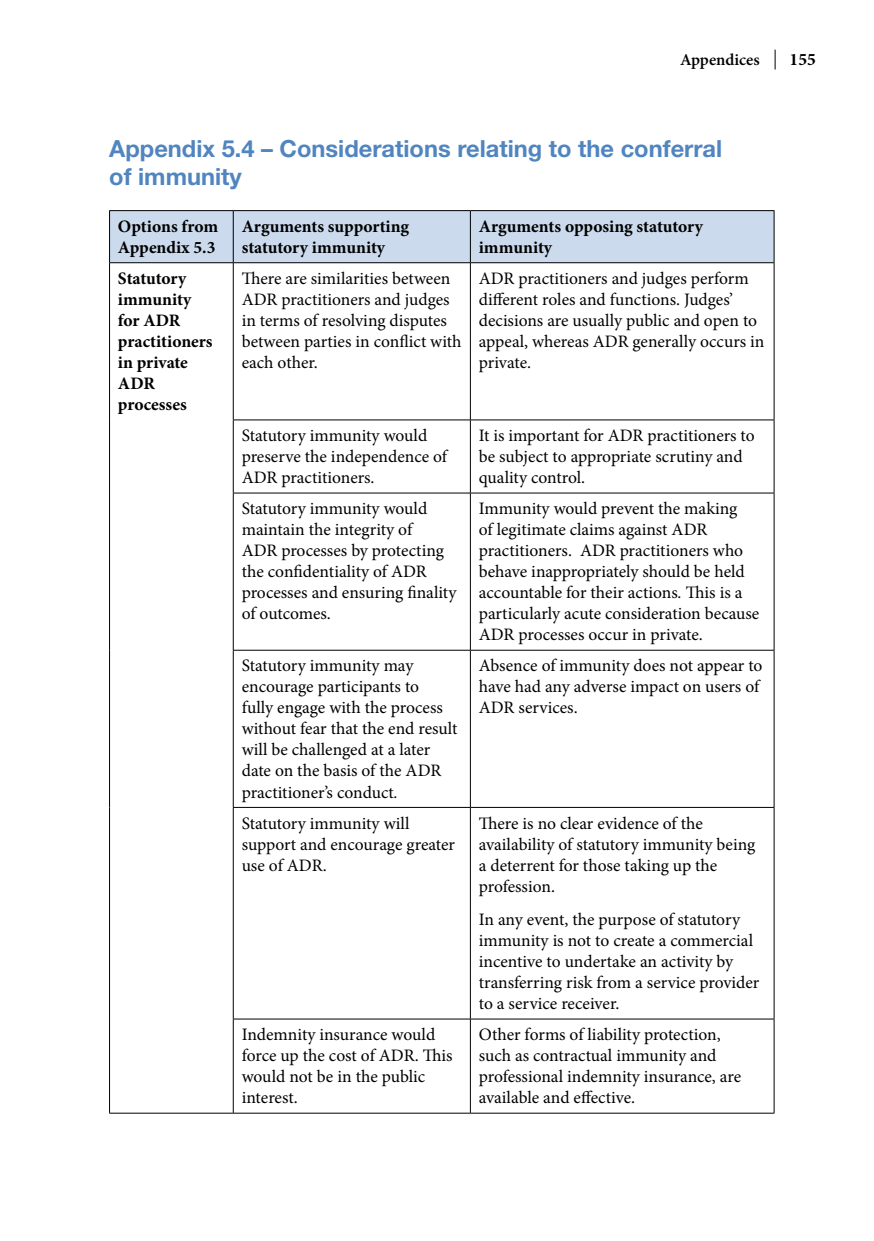
<style>
.page{position:relative;width:874px;height:1241px;background:#fff}
.page>*{position:absolute;margin:0;border:0;box-sizing:border-box;transform-origin:0 0}
.t1{font:700 23.62px/28px "Helvetica Neue";color:#5185c0}
.t2{font:17.5px/21px "Minion Pro";color:#000}
.t3{font:700 17.5px/21px "Minion Pro";letter-spacing:-.005em;color:#000}
.t4{font:600 16.62px "Minion Pro";color:#000}
.s1{font-style:italic}
</style>
<div class="page">
<svg style="left:774px;top:50px;width:1px;height:19px"></svg>
<div style="left:110px;top:211px;width:663px;height:51px;background:#cbdaec"></div>
<hr style="left:109px;top:210px;width:124px;height:1px;background:#000">
<hr style="left:109px;top:211px;width:1px;height:51px;background:#000">
<hr style="left:233px;top:210px;width:237px;height:1px;background:#000">
<hr style="left:233px;top:211px;width:1px;height:51px;background:#000">
<hr style="left:470px;top:210px;width:304px;height:1px;background:#000">
<hr style="left:470px;top:211px;width:1px;height:51px;background:#000">
<hr style="left:773px;top:211px;width:1px;height:51px;background:#000">
<hr style="left:109px;top:262px;width:124px;height:1px;background:#000">
<hr style="left:109px;top:263px;width:1px;height:157px;background:#000">
<hr style="left:109px;top:420px;width:1px;height:73px;background:#000">
<hr style="left:109px;top:493px;width:1px;height:157px;background:#000">
<hr style="left:109px;top:650px;width:1px;height:157px;background:#000">
<hr style="left:109px;top:807px;width:1px;height:211px;background:#000">
<hr style="left:109px;top:1018px;width:1px;height:94px;background:#000">
<hr style="left:233px;top:262px;width:237px;height:1px;background:#000">
<hr style="left:233px;top:263px;width:1px;height:156px;background:#000">
<hr style="left:470px;top:262px;width:304px;height:1px;background:#000">
<hr style="left:470px;top:263px;width:1px;height:156px;background:#000">
<hr style="left:773px;top:263px;width:1px;height:156px;background:#000">
<hr style="left:233px;top:419px;width:237px;height:1px;background:#000">
<hr style="left:233px;top:420px;width:1px;height:72px;background:#000">
<hr style="left:470px;top:419px;width:304px;height:1px;background:#000">
<hr style="left:470px;top:420px;width:1px;height:72px;background:#000">
<hr style="left:773px;top:420px;width:1px;height:72px;background:#000">
<hr style="left:233px;top:492px;width:237px;height:1px;background:#000">
<hr style="left:233px;top:493px;width:1px;height:156px;background:#000">
<hr style="left:470px;top:492px;width:304px;height:1px;background:#000">
<hr style="left:470px;top:493px;width:1px;height:156px;background:#000">
<hr style="left:773px;top:493px;width:1px;height:156px;background:#000">
<hr style="left:233px;top:649px;width:237px;height:1px;background:#000">
<hr style="left:233px;top:650px;width:1px;height:157px;background:#000">
<hr style="left:470px;top:649px;width:304px;height:1px;background:#000">
<hr style="left:470px;top:650px;width:1px;height:157px;background:#000">
<hr style="left:773px;top:650px;width:1px;height:157px;background:#000">
<hr style="left:233px;top:807px;width:237px;height:1px;background:#000">
<hr style="left:233px;top:807px;width:1px;height:211px;background:#000">
<hr style="left:470px;top:807px;width:304px;height:1px;background:#000">
<hr style="left:470px;top:807px;width:1px;height:211px;background:#000">
<hr style="left:773px;top:807px;width:1px;height:211px;background:#000">
<hr style="left:233px;top:1018px;width:237px;height:1px;background:#000">
<hr style="left:233px;top:1019px;width:1px;height:93px;background:#000">
<hr style="left:470px;top:1018px;width:304px;height:1px;background:#000">
<hr style="left:470px;top:1019px;width:1px;height:93px;background:#000">
<hr style="left:773px;top:1019px;width:1px;height:93px;background:#000">
<hr style="left:109px;top:1112px;width:124px;height:1px;background:#000">
<hr style="left:233px;top:1112px;width:237px;height:1px;background:#000">
<hr style="left:470px;top:1112px;width:304px;height:1px;background:#000">
<p class="t4" style="left:679px;top:48px;width:81px">Appendices</p>
<p class="t3" style="left:789px;top:49px;width:28px">155</p>
<h1 class="t1" style="left:109px;top:134px;width:614px">Appendix 5.4 – Considerations relating to the conferral of immunity</h1>
<p class="t3" style="left:118px;top:215px;width:102px">Options from<br>Appendix 5.3</p>
<p class="t3" style="left:241px;top:215px;width:169px">Arguments supporting statutory immunity</p>
<p class="t3" style="left:478px;top:215px;width:225px">Arguments opposing statutory immunity</p>
<p class="t3" style="left:118px;top:267px;width:96px">Statutory immunity for ADR practitioners in private<br>ADR processes</p>
<p class="t2" style="left:241px;top:268px;width:221px">There are similarities between<br>ADR practitioners and judges in terms of resolving disputes between parties in conflict with each other.</p>
<p class="t2" style="left:478px;top:268px;width:287px">ADR practitioners and judges perform different roles and functions. Judges’ decisions are usually public and open to appeal, whereas ADR generally occurs in private.</p>
<p class="t2" style="left:241px;top:425px;width:207px">Statutory immunity would preserve the independence of<br>ADR practitioners.</p>
<p class="t2" style="left:478px;top:425px;width:277px">It is important for ADR practitioners to be subject to appropriate scrutiny and quality control.</p>
<p class="t2" style="left:241px;top:498px;width:216px">Statutory immunity would maintain the integrity of<br>ADR processes by protecting the confidentiality of ADR processes and ensuring finality of outcomes.</p>
<p class="t2" style="left:478px;top:498px;width:282px">Immunity would prevent the making<br>of legitimate claims against ADR practitioners. ADR practitioners who behave inappropriately should be held accountable for their actions<span class="s1">.</span> This is a particularly acute consideration because ADR processes occur in private.</p>
<p class="t2" style="left:241px;top:655px;width:217px">Statutory immunity may encourage participants to<br>fully engage with the process without fear that the end result will be challenged at a later date on the basis of the ADR practitioner’s conduct<span class="s1">.</span></p>
<p class="t2" style="left:478px;top:655px;width:285px">Absence of immunity does not appear to have had any adverse impact on users of<br>ADR services.</p>
<p class="t2" style="left:241px;top:812px;width:215px">Statutory immunity will support and encourage greater use of ADR.</p>
<p class="t2" style="left:478px;top:812px;width:278px">There is no clear evidence of the availability of statutory immunity being a deterrent for those taking up the profession.</p>
<p class="t2" style="left:478px;top:908px;width:282px">In any event, the purpose of statutory immunity is not to create a commercial incentive to undertake an activity by transferring risk from a service provider to a service receiver.</p>
<p class="t2" style="left:241px;top:1024px;width:212px">Indemnity insurance would force up the cost of ADR. This would not be in the public interest.</p>
<p class="t2" style="left:478px;top:1024px;width:264px">Other forms of liability protection, such as contractual immunity and professional indemnity insurance, are available and effective.</p>
</div>
